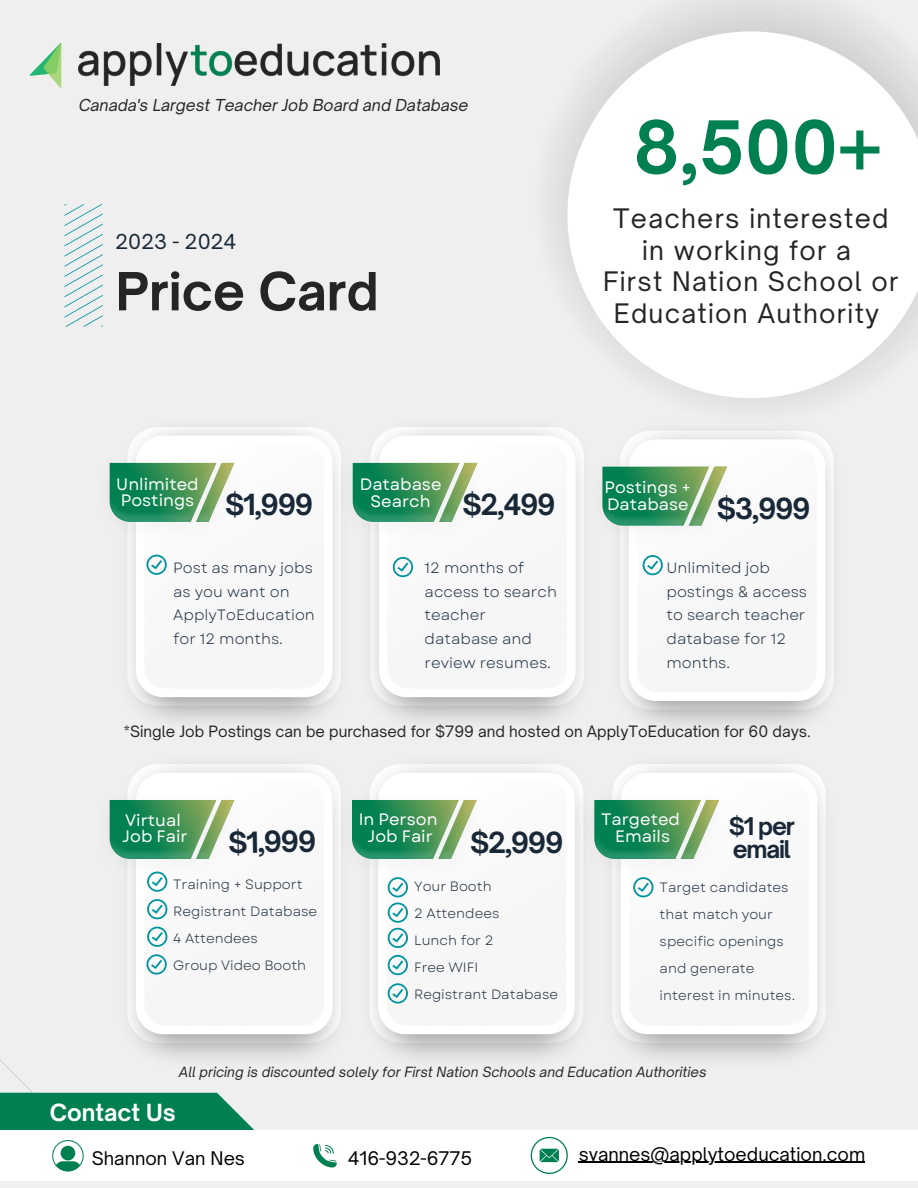
<style>
.page{position:relative;width:918px;height:1188px;background:#efefef}
.page>*{position:absolute;margin:0;border:0;box-sizing:border-box;transform-origin:0 0}
.t1{font:700 69.75px "Open Sauce One";color:#008051}
.t2{font:700 50.25px "Open Sauce One";color:#252525}
.t3{font:700 27.9px "Open Sauce One";letter-spacing:-.05em;color:#182837}
.t4{font:25.65px/31.5px "Open Sauce One";letter-spacing:.05em;color:#252525;text-align:center}
.t5{font:700 23.4px/22.5px "Open Sauce One";letter-spacing:-.05em;color:#182837}
.t6{font:700 22.5px "Open Sauce One";color:#fff}
.t7{font:19.8px "Open Sauce One";color:#182837}
.t8{font:18px "Open Sauce One";color:#000}
.t9{font:16.5px/16.8px "Garet";color:#fff}
.t10{font:italic 15.75px "Open Sauce One";color:#252525}
.t11{font:15px/23.7px "Garet";color:#243443}
.t12{font:15px "Open Sauce One";color:#252525}
.t13{font:13.5px/27px "Garet";color:#243443}
.t14{font:italic 13.5px "Open Sauce One";color:#252525}
</style>
<div class="page">
<div style="left:629px;top:439px;width:196px;height:262px;background:#fff;border-radius:27px"></div>
<div style="left:637px;top:448px;width:180px;height:244px;background:#f7f7f7;border-radius:21px"></div>
<img style="left:602px;top:482px;width:119px;height:51px">
<svg style="left:552px;top:0;width:318px;height:482px"></svg>
<img style="left:129px;top:427px;width:211px;height:294px">
<div style="left:136px;top:436px;width:197px;height:261px;background:#fff;border-radius:27px"></div>
<div style="left:144px;top:444px;width:180px;height:245px;background:#f7f7f7;border-radius:21px"></div>
<img style="left:126px;top:450px;width:13px;height:94px">
<img style="left:109px;top:456px;width:126px;height:73px">
<img style="left:372px;top:418px;width:221px;height:303px">
<div style="left:379px;top:436px;width:197px;height:261px;background:#fff;border-radius:27px"></div>
<div style="left:388px;top:444px;width:179px;height:245px;background:#f7f7f7;border-radius:21px"></div>
<img style="left:338px;top:450px;width:44px;height:94px">
<img style="left:346px;top:456px;width:132px;height:73px">
<div style="left:0;top:1131px;width:918px;height:50px;background:#fff"></div>
<svg style="left:643px;top:555px;width:20px;height:20px"></svg>
<svg style="left:146px;top:555px;width:21px;height:20px"></svg>
<svg style="left:393px;top:557px;width:20px;height:20px"></svg>
<svg style="left:313px;top:1144px;width:24px;height:24px"></svg>
<svg style="left:65px;top:204px;width:38px;height:123px"></svg>
<img style="left:79px;top:43px;width:361px;height:42px">
<svg style="left:30px;top:43px;width:31px;height:45px"></svg>
<img style="left:129px;top:765px;width:211px;height:293px">
<div style="left:136px;top:773px;width:197px;height:261px;background:#fff;border-radius:27px"></div>
<div style="left:144px;top:781px;width:180px;height:245px;background:#f7f7f7;border-radius:21px"></div>
<img style="left:126px;top:787px;width:42px;height:94px">
<img style="left:109px;top:793px;width:126px;height:73px">
<img style="left:371px;top:765px;width:211px;height:294px">
<div style="left:378px;top:773px;width:197px;height:261px;background:#fff;border-radius:27px"></div>
<div style="left:387px;top:781px;width:179px;height:245px;background:#f7f7f7;border-radius:21px"></div>
<img style="left:337px;top:787px;width:44px;height:94px">
<img style="left:345px;top:793px;width:132px;height:73px">
<img style="left:614px;top:765px;width:211px;height:294px">
<div style="left:621px;top:773px;width:196px;height:261px;background:#fff;border-radius:27px"></div>
<div style="left:629px;top:781px;width:180px;height:245px;background:#f7f7f7;border-radius:21px"></div>
<img style="left:579px;top:787px;width:45px;height:94px">
<img style="left:587px;top:793px;width:132px;height:73px">
<svg style="left:147px;top:872px;width:20px;height:20px"></svg>
<svg style="left:147px;top:899px;width:20px;height:20px"></svg>
<svg style="left:147px;top:927px;width:20px;height:20px"></svg>
<svg style="left:146px;top:954px;width:21px;height:21px"></svg>
<svg style="left:388px;top:877px;width:20px;height:71px"></svg>
<svg style="left:388px;top:955px;width:20px;height:20px"></svg>
<svg style="left:388px;top:983px;width:20px;height:21px"></svg>
<svg style="left:633px;top:877px;width:20px;height:20px"></svg>
<svg style="left:531px;top:1137px;width:37px;height:37px"></svg>
<svg style="left:0;top:1045px;width:278px;height:127px"></svg>
<svg style="left:567px;top:31px;width:351px;height:367px;fill:#fff"></svg>
<hr style="left:579px;top:1162px;width:286px;height:1px;background:#000">
<p class="t10" style="left:79px;top:95px;width:391px">Canada's Largest Teacher Job Board and Database</p>
<p class="t7" style="left:116px;top:229px;width:122px">2023 - 2024</p>
<p class="t2" style="left:116px;top:260px;width:265px">Price Card</p>
<p class="t1" style="left:633px;top:104px;width:250px">8,500+</p>
<p class="t4" style="left:613px;top:203px;width:277px">Teachers interested</p>
<p class="t4" style="left:642px;top:234px;width:210px">in working for a</p>
<p class="t4" style="left:603px;top:266px;width:297px">First Nation School or<br>Education Authority</p>
<p class="t9" style="left:116px;top:476px;width:84px">Unlimited<br>Postings</p>
<p class="t9" style="left:360px;top:476px;width:83px;text-align:center">Database<br>Search</p>
<p class="t9" style="left:605px;top:479px;width:88px">Postings +</p>
<p class="t3" style="left:225px;top:487px;width:89px">$1,999</p>
<p class="t3" style="left:463px;top:487px;width:95px">$2,499</p>
<p class="t9" style="left:607px;top:495px;width:83px">Database</p>
<p class="t3" style="left:717px;top:492px;width:95px">$3,999</p>
<p class="t11" style="left:667px;top:556px;width:142px">Unlimited job postings &amp; access to search teacher database for 12 months.</p>
<p class="t11" style="left:173px;top:556px;width:143px">Post as many jobs as you want on<br>ApplyToEducation for 12 months.</p>
<p class="t11" style="left:425px;top:556px;width:134px">12 months of access to search teacher database and review resumes.</p>
<p class="t12" style="left:124px;top:722px;width:688px">*Single Job Postings can be purchased for $799 and hosted on ApplyToEducation for 60 days.</p>
<p class="t9" style="left:125px;top:811px;width:57px">Virtual</p>
<p class="t9" style="left:122px;top:828px;width:67px">Job Fair</p>
<p class="t3" style="left:228px;top:825px;width:89px;rotate:-1deg">$1,999</p>
<p class="t3" style="left:470px;top:825px;width:95px">$2,999</p>
<p class="t9" style="left:359px;top:811px;width:80px">In Person</p>
<p class="t9" style="left:367px;top:828px;width:67px">Job Fair</p>
<p class="t13" style="left:173px;top:871px;width:131px">Training + Support</p>
<p class="t13" style="left:173px;top:898px;width:145px">Registrant Database</p>
<p class="t13" style="left:173px;top:925px;width:86px">4 Attendees</p>
<p class="t13" style="left:173px;top:952px;width:134px">Group Video Booth</p>
<p class="t13" style="left:414px;top:873px;width:79px">Your Booth</p>
<p class="t13" style="left:414px;top:900px;width:87px">2 Attendees</p>
<p class="t13" style="left:414px;top:927px;width:81px">Lunch for 2</p>
<p class="t13" style="left:414px;top:954px;width:66px">Free WIFI</p>
<p class="t13" style="left:414px;top:981px;width:145px">Registrant Database</p>
<p class="t9" style="left:601px;top:811px;width:80px">Targeted</p>
<p class="t9" style="left:615px;top:828px;width:56px">Emails</p>
<p class="t5" style="left:729px;top:815px;width:68px">$1 per email</p>
<p class="t13" style="left:660px;top:874px;width:137px">Target candidates that match your specific openings and generate interest in minutes.</p>
<p class="t14" style="left:179px;top:1064px;width:529px">All pricing is discounted solely for First Nation Schools and Education Authorities</p>
<p class="t6" style="left:50px;top:1098px;width:127px">Contact Us</p>
<p class="t8" style="left:92px;top:1147px;width:155px">Shannon Van Nes</p>
<p class="t8" style="left:348px;top:1147px;width:126px">416-932-6775</p>
<p class="t8" style="left:579px;top:1143px;width:288px">svannes@applytoeducation.com</p>
</div>
